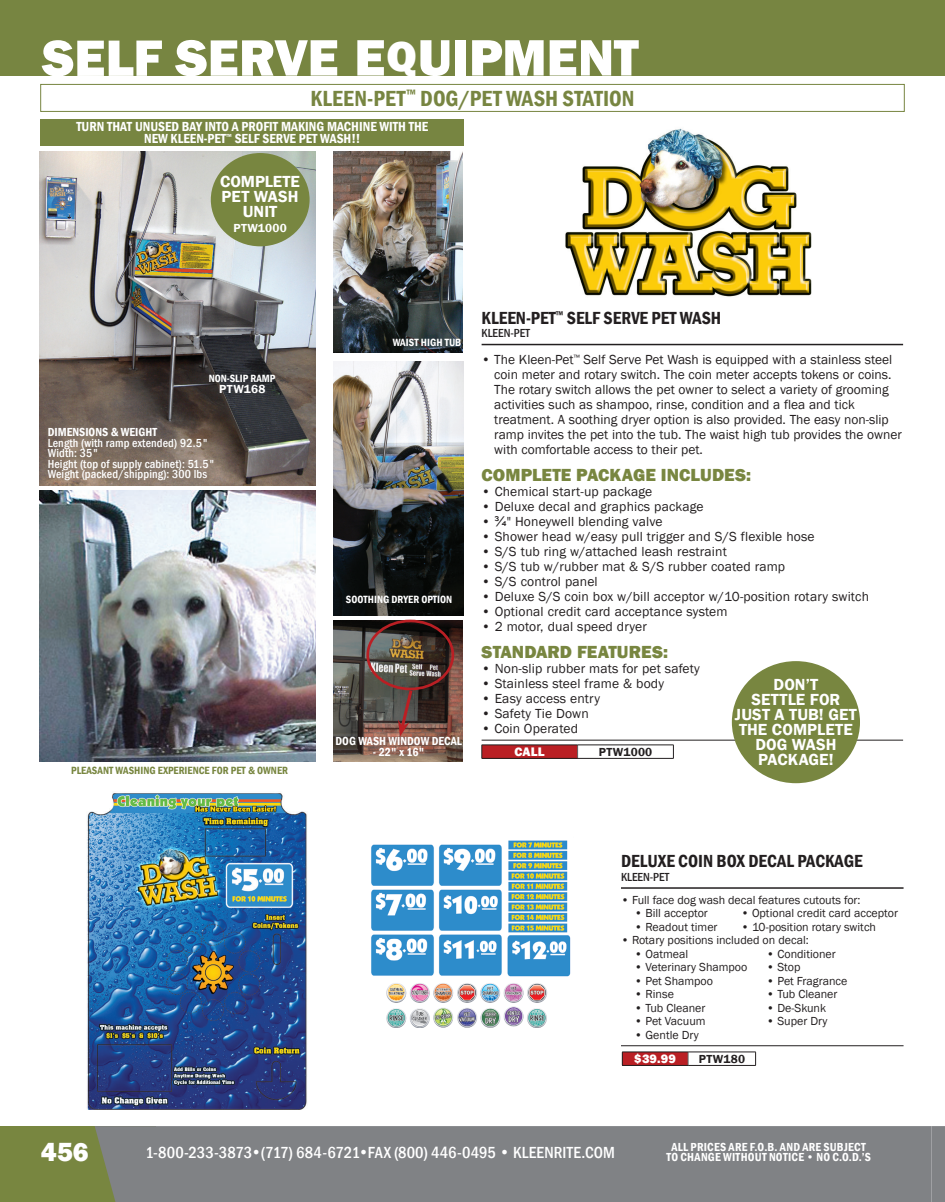
<style>
.page{position:relative;width:945px;height:1202px;background:#fff}
.page>*{position:absolute;margin:0;border:0;box-sizing:border-box;transform-origin:0 0}
.t1{font:800 52.95px "Franklin Gothic";letter-spacing:-.005em;color:#fff}
.t2{font:800 27px "Franklin Gothic";color:#fff}
.t3{font:600 condensed 22.5px "Franklin Gothic";letter-spacing:.005em;color:#778541}
.t4{font:600 condensed 18px "Franklin Gothic";color:#231f20}
.t5{font:800 18px "Franklin Gothic";letter-spacing:.005em;color:#788640}
.t6{font:600 16.5px/15px "Franklin Gothic";letter-spacing:.005em;color:#fff;text-align:center}
.t7{font:500 condensed 16.5px "Franklin Gothic";letter-spacing:.005em;color:#fff}
.t8{font:13.5px/15px "Franklin Gothic";color:#231f20}
.t9{font:600 condensed 13.5px/12px "Franklin Gothic";color:#fff;text-align:center}
.t10{font:800 12.75px "Franklin Gothic";letter-spacing:.01em;color:#fff}
.t11{font:12px "Franklin Gothic";color:#231f20}
.t12{font:600 condensed 12px "Franklin Gothic";letter-spacing:.015em;color:#fff}
.t13{font:500 condensed 12px/10.5px "Franklin Gothic";letter-spacing:.01em;color:#fff}
.t14{font:500 condensed 12px "Franklin Gothic";color:#231f20}
.t15{font:600 12px "Franklin Gothic";letter-spacing:.02em;color:#fff}
.t16{font:600 12px "Franklin Gothic";letter-spacing:.02em;color:#231f20}
.t17{font:600 condensed 10.8px "Franklin Gothic";color:#fff}
.t18{font:600 condensed 10.8px "Franklin Gothic";color:#788640}
.s1{font-size:43.95px}
.s2{font-family:"Arial";font-style:italic}
</style>
<div class="page">
<img style="left:334px;top:361px;width:129px;height:254px">
<img style="left:40px;top:151px;width:276px;height:334px">
<div style="left:40px;top:119px;width:424px;height:27px;background:#778541"></div>
<img style="left:39px;top:491px;width:277px;height:270px">
<hr style="left:621px;top:887px;width:283px;height:1px;background:#231f20">
<hr style="left:621px;top:1045px;width:283px;height:1px;background:#231f20">
<img style="left:87px;top:793px;width:220px;height:316px">
<hr style="left:482px;top:344px;width:421px;height:1px;background:#231f20">
<hr style="left:482px;top:740px;width:421px;height:1px;background:#231f20">
<div style="left:732px;top:661px;width:128px;height:122px;background:#788640;border-radius:50%"></div>
<img style="left:334px;top:621px;width:129px;height:140px">
<div style="left:366px;top:619px;width:88px;height:71px;border:3px solid #ba1f24;border-radius:50%"></div>
<svg style="left:398px;top:687px;width:17px;height:49px"></svg>
<div style="left:211px;top:153px;width:99px;height:93px;background:#788640;border-radius:50%"></div>
<img style="left:334px;top:151px;width:129px;height:202px">
<div style="left:40px;top:84px;width:864px;height:28px;border:1px solid #778541"></div>
<img style="left:565px;top:128px;width:247px;height:169px">
<img style="left:371px;top:840px;width:200px;height:187px">
<div style="left:482px;top:745px;width:96px;height:13px;background:#ba1f24"></div>
<svg style="left:577px;top:745px;width:1px;height:13px"></svg>
<svg style="left:673px;top:745px;width:1px;height:13px"></svg>
<hr style="left:482px;top:744px;width:96px;height:1px;background:#231f20">
<svg style="left:482px;top:745px;width:1px;height:13px"></svg>
<hr style="left:578px;top:744px;width:96px;height:1px;background:#231f20">
<hr style="left:482px;top:758px;width:96px;height:1px;background:#231f20">
<hr style="left:578px;top:758px;width:96px;height:1px;background:#231f20">
<div style="left:622px;top:1052px;width:66px;height:13px;background:#ba1f24"></div>
<svg style="left:688px;top:1052px;width:1px;height:13px"></svg>
<svg style="left:755px;top:1052px;width:1px;height:13px"></svg>
<hr style="left:622px;top:1051px;width:66px;height:1px;background:#231f20">
<svg style="left:622px;top:1052px;width:1px;height:13px"></svg>
<hr style="left:688px;top:1051px;width:68px;height:1px;background:#231f20">
<hr style="left:622px;top:1065px;width:66px;height:1px;background:#231f20">
<hr style="left:688px;top:1065px;width:68px;height:1px;background:#231f20">
<svg style="left:0;top:1126px;width:894px;height:76px;background:#7f827c"></svg>
<div style="left:0;top:0;width:931px;height:75px;background:#778541"></div>
<svg style="left:931px;top:0;width:14px;height:75px"></svg>
<div style="left:894px;top:1126px;width:51px;height:76px;background:#808285"></div>
<h1 class="t1" style="left:42px;top:23px;width:598px">SELF SERVE E <span class="s1">Q</span>UIPMENT</h1>
<h3 class="t3" style="left:310px;top:83px;width:326px">KLEEN-PET<sup>™</sup> DOG/PET WASH STATION</h3>
<p class="t9" style="left:76px;top:121px;width:353px">TURN THAT UNUSED BAY INTO A PROFIT MAKING MACHINE WITH THE<br>NEW KLEEN-PET<sup>™</sup> SELF SERVE PET WASH!!</p>
<p class="t6" style="left:220px;top:174px;width:81px">COMPLETE<br>PET WASH<br>UNIT</p>
<p class="t15" style="left:233px;top:220px;width:55px">PTW1000</p>
<p class="t17" style="left:209px;top:371px;width:68px">NON-SLIP RAMP</p>
<p class="t15" style="left:219px;top:381px;width:48px">PTW168</p>
<p class="t12" style="left:48px;top:424px;width:111px">DIMENSIONS &amp; WEIGHT</p>
<p class="t13" style="left:48px;top:437px;width:169px">Length (with ramp extended) 92.5"<br>Width: 35"<br>Height (top of supply cabinet): 51.5"<br>Weight (packed/shipping): 300 lbs</p>
<p class="t18" style="left:71px;top:763px;width:218px">PLEASANT WASHING EXPERIENCE FOR PET &amp; OWNER</p>
<p class="t17" style="left:393px;top:335px;width:70px">WAIST HIGH TUB</p>
<p class="t17" style="left:346px;top:592px;width:108px">SOOTHING DRYER OPTION</p>
<p class="t12" style="left:336px;top:733px;width:128px">DOG WASH WINDOW DECAL</p>
<p class="t12" style="left:373px;top:744px;width:53px">- 22" x 16"</p>
<h3 class="t4" style="left:482px;top:305px;width:241px">KLEEN-PET<sup>™</sup> SELF SERVE PET WASH</h3>
<p class="t14" style="left:482px;top:325px;width:50px">KLEEN-PET</p>
<p class="t8" style="left:494px;top:352px;width:409px;text-indent:-13px">• The Kleen-Pet<sup>™</sup> Self Serve Pet Wash is equipped with a stainless steel coin meter and rotary switch. The coin meter accepts tokens or coins.<br>The rotary switch allows the pet owner to select a variety of grooming activities such as shampoo, rinse, condition and a flea and tick treatment. A soothing dryer option is also provided. The easy non-slip ramp invites the pet into the tub. The waist high tub provides the owner with comfortable access to their pet.</p>
<h3 class="t5" style="left:482px;top:463px;width:271px">COMPLETE PACKAGE INCLUDES:</h3>
<p class="t8" style="left:482px;top:484px;width:172px">• Chemical start-up package</p>
<p class="t8" style="left:482px;top:499px;width:224px">• Deluxe decal and graphics package</p>
<p class="t8" style="left:482px;top:514px;width:182px">• <span class="s2">3/4</span>" Honeywell blending valve</p>
<p class="t8" style="left:482px;top:529px;width:335px">• Shower head w/easy pull trigger and S/S flexible hose</p>
<p class="t8" style="left:482px;top:544px;width:247px">• S/S tub ring w/attached leash restraint</p>
<p class="t8" style="left:482px;top:559px;width:305px">• S/S tub w/rubber mat &amp; S/S rubber coated ramp</p>
<p class="t8" style="left:482px;top:574px;width:118px">• S/S control panel</p>
<p class="t8" style="left:482px;top:589px;width:389px">• Deluxe S/S coin box w/bill acceptor w/10-position rotary switch</p>
<p class="t8" style="left:482px;top:604px;width:248px">• Optional credit card acceptance system</p>
<p class="t8" style="left:482px;top:619px;width:167px">• 2 motor, dual speed dryer</p>
<h3 class="t5" style="left:482px;top:640px;width:188px">STANDARD FEATURES:</h3>
<p class="t8" style="left:482px;top:661px;width:220px">• Non-slip rubber mats for pet safety</p>
<p class="t8" style="left:482px;top:676px;width:184px">• Stainless steel frame &amp; body</p>
<p class="t8" style="left:482px;top:691px;width:120px">• Easy access entry</p>
<p class="t8" style="left:482px;top:706px;width:109px">• Safety Tie Down</p>
<p class="t8" style="left:482px;top:721px;width:98px">• Coin Operated</p>
<p class="t6" style="left:735px;top:677px;width:123px">DON’T<br>SETTLE FOR<br>JUST A TUB! GET<br>THE COMPLETE<br>DOG WASH<br>PACKAGE!</p>
<p class="t10" style="left:515px;top:743px;width:32px">CALL</p>
<p class="t16" style="left:599px;top:744px;width:55px">PTW1000</p>
<h3 class="t4" style="left:621px;top:849px;width:243px">DELUXE COIN BOX DECAL PACKAGE</h3>
<p class="t14" style="left:621px;top:868px;width:50px">KLEEN-PET</p>
<p class="t11" style="left:621px;top:892px;width:241px">• Full face dog wash decal features cutouts for:</p>
<p class="t11" style="left:634px;top:905px;width:75px">• Bill acceptor</p>
<p class="t11" style="left:741px;top:905px;width:159px">• Optional credit card acceptor</p>
<p class="t11" style="left:634px;top:919px;width:85px">• Readout timer</p>
<p class="t11" style="left:741px;top:919px;width:137px">• 10-position rotary switch</p>
<p class="t11" style="left:621px;top:932px;width:189px">• Rotary positions included on decal:</p>
<p class="t11" style="left:634px;top:946px;width:55px">• Oatmeal</p>
<p class="t11" style="left:766px;top:946px;width:71px">• Conditioner</p>
<p class="t11" style="left:634px;top:959px;width:114px">• Veterinary Shampoo</p>
<p class="t11" style="left:766px;top:959px;width:35px">• Stop</p>
<p class="t11" style="left:634px;top:973px;width:80px">• Pet Shampoo</p>
<p class="t11" style="left:766px;top:973px;width:82px">• Pet Fragrance</p>
<p class="t11" style="left:634px;top:986px;width:41px">• Rinse</p>
<p class="t11" style="left:766px;top:986px;width:72px">• Tub Cleaner</p>
<p class="t11" style="left:634px;top:1000px;width:72px">• Tub Cleaner</p>
<p class="t11" style="left:766px;top:1000px;width:61px">• De-Skunk</p>
<p class="t11" style="left:634px;top:1013px;width:73px">• Pet Vacuum</p>
<p class="t11" style="left:766px;top:1013px;width:62px">• Super Dry</p>
<p class="t11" style="left:634px;top:1027px;width:66px">• Gentle Dry</p>
<p class="t10" style="left:634px;top:1050px;width:43px">$39.99</p>
<p class="t16" style="left:699px;top:1051px;width:48px">PTW180</p>
<h2 class="t2" style="left:41px;top:1134px;width:49px">456</h2>
<p class="t12" style="left:671px;top:1138px;width:196px">ALL PRICES ARE F.O.B. AND ARE SUBJECT</p>
<p class="t7" style="left:145px;top:1141px;width:471px">1-800-233-3873•(717) 684-6721•FAX (800) 446-0495 • KLEENRITE.COM</p>
<p class="t12" style="left:666px;top:1149px;width:206px">TO CHANGE WITHOUT NOTICE • NO C.O.D.’S</p>
</div>
